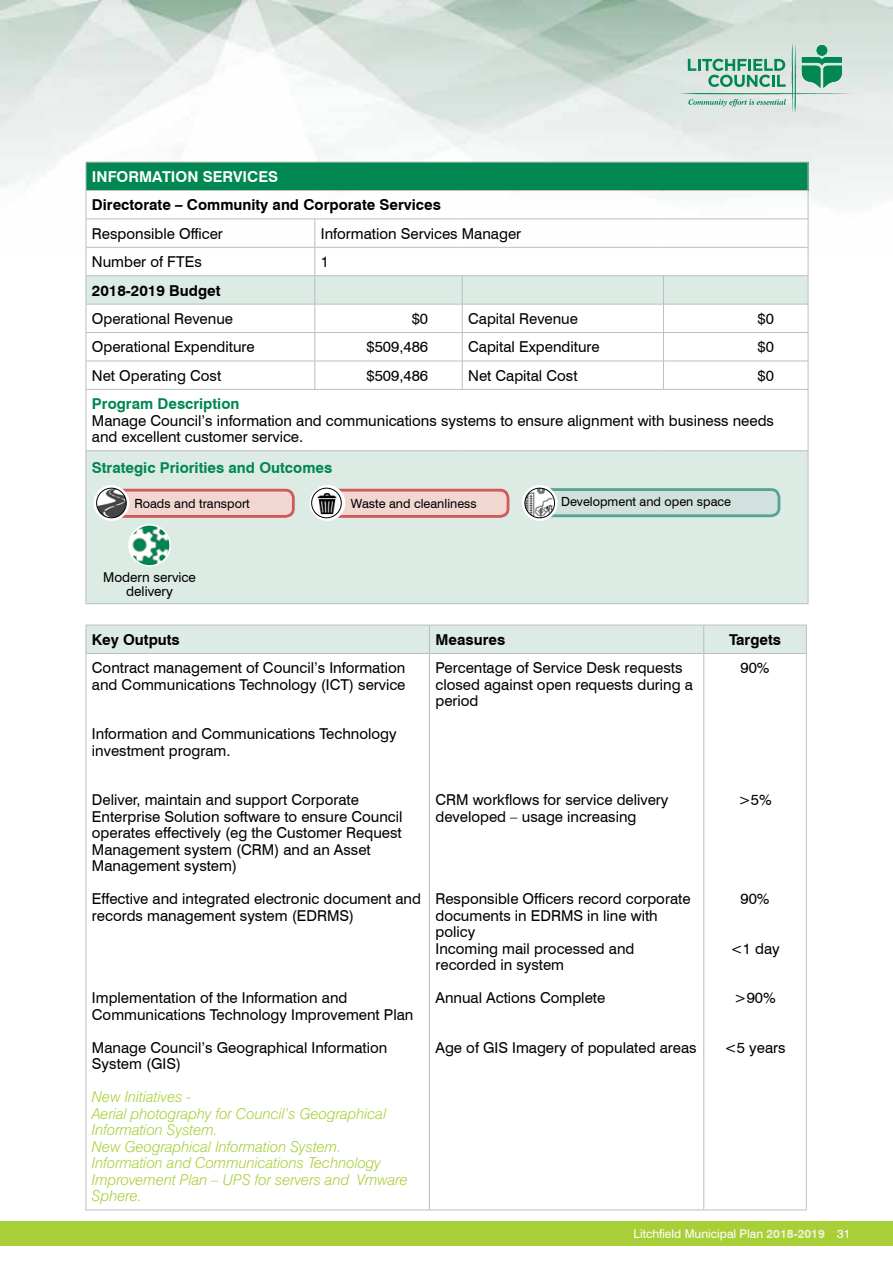
<style>
.page{position:relative;width:893px;height:1263px;background:#fff}
.page>*{position:absolute;margin:0;border:0;box-sizing:border-box;transform-origin:0 0}
.t1{font:15px/16.5px "Swiss 721 BT";color:#000}
.t2{font:italic 300 15px/16.5px "Swiss 721 BT";color:#a9cf38}
.t3{font:700 15px "Swiss 721 BT";color:#000}
.t4{font:700 15px "Swiss 721 BT";color:#008752}
.t5{font:700 15px "Swiss 721 BT";color:#fff}
.t6{font:13.5px/13.5px "Swiss 721 BT";color:#000;text-align:center}
.t7{font:12.6px "Swiss 721 BT";color:#000}
.t8{font:12px "Swiss 721 BT";color:#fff}
.s1{font-weight:700;color:#ebf3d5}
</style>
<div class="page">
<div style="left:0;top:1221px;width:893px;height:24px;background:#a9cf38"></div>
<svg style="left:680px;top:43px;width:170px;height:70px;background:#b0d2c5"></svg>
<div style="left:86px;top:162px;width:722px;height:28px;background:#008752"></div>
<svg style="left:87px;top:276px;width:721px;height:327px;fill:#dcebe3"></svg>
<hr style="left:86px;top:162px;width:229px;height:1px;background:#bcbec0">
<hr style="left:315px;top:162px;width:147px;height:1px;background:#bcbec0">
<hr style="left:462px;top:162px;width:201px;height:1px;background:#bcbec0">
<hr style="left:663px;top:162px;width:145px;height:1px;background:#bcbec0">
<hr style="left:86px;top:190px;width:229px;height:1px;background:#bcbec0">
<hr style="left:315px;top:190px;width:147px;height:1px;background:#bcbec0">
<hr style="left:462px;top:190px;width:201px;height:1px;background:#bcbec0">
<hr style="left:663px;top:190px;width:145px;height:1px;background:#bcbec0">
<hr style="left:86px;top:219px;width:229px;height:1px;background:#bcbec0">
<hr style="left:315px;top:219px;width:147px;height:1px;background:#bcbec0">
<hr style="left:462px;top:219px;width:201px;height:1px;background:#bcbec0">
<hr style="left:663px;top:219px;width:145px;height:1px;background:#bcbec0">
<hr style="left:86px;top:247px;width:229px;height:1px;background:#bcbec0">
<hr style="left:315px;top:247px;width:147px;height:1px;background:#bcbec0">
<hr style="left:462px;top:247px;width:201px;height:1px;background:#bcbec0">
<hr style="left:663px;top:247px;width:145px;height:1px;background:#bcbec0">
<hr style="left:86px;top:275px;width:229px;height:1px;background:#bcbec0">
<hr style="left:315px;top:275px;width:147px;height:1px;background:#bcbec0">
<hr style="left:462px;top:275px;width:201px;height:1px;background:#bcbec0">
<hr style="left:663px;top:275px;width:145px;height:1px;background:#bcbec0">
<hr style="left:86px;top:304px;width:229px;height:1px;background:#bcbec0">
<hr style="left:315px;top:304px;width:147px;height:1px;background:#bcbec0">
<hr style="left:462px;top:304px;width:201px;height:1px;background:#bcbec0">
<hr style="left:663px;top:304px;width:145px;height:1px;background:#bcbec0">
<hr style="left:86px;top:332px;width:229px;height:1px;background:#bcbec0">
<hr style="left:315px;top:332px;width:147px;height:1px;background:#bcbec0">
<hr style="left:462px;top:332px;width:201px;height:1px;background:#bcbec0">
<hr style="left:663px;top:332px;width:145px;height:1px;background:#bcbec0">
<hr style="left:86px;top:361px;width:229px;height:1px;background:#bcbec0">
<svg style="left:86px;top:162px;width:1px;height:227px"></svg>
<hr style="left:315px;top:361px;width:147px;height:1px;background:#bcbec0">
<svg style="left:315px;top:219px;width:1px;height:170px"></svg>
<hr style="left:462px;top:361px;width:201px;height:1px;background:#bcbec0">
<svg style="left:462px;top:276px;width:1px;height:113px"></svg>
<hr style="left:663px;top:361px;width:145px;height:1px;background:#bcbec0">
<svg style="left:663px;top:276px;width:1px;height:113px"></svg>
<svg style="left:808px;top:162px;width:1px;height:227px"></svg>
<hr style="left:86px;top:389px;width:229px;height:1px;background:#bcbec0">
<hr style="left:86px;top:389px;width:1px;height:62px;background:#bcbec0">
<hr style="left:315px;top:389px;width:147px;height:1px;background:#bcbec0">
<hr style="left:462px;top:389px;width:201px;height:1px;background:#bcbec0">
<hr style="left:663px;top:389px;width:145px;height:1px;background:#bcbec0">
<hr style="left:808px;top:389px;width:1px;height:62px;background:#bcbec0">
<hr style="left:86px;top:450px;width:229px;height:1px;background:#bcbec0">
<hr style="left:86px;top:451px;width:1px;height:152px;background:#bcbec0">
<hr style="left:315px;top:450px;width:147px;height:1px;background:#bcbec0">
<hr style="left:462px;top:450px;width:201px;height:1px;background:#bcbec0">
<hr style="left:663px;top:450px;width:145px;height:1px;background:#bcbec0">
<hr style="left:808px;top:451px;width:1px;height:152px;background:#bcbec0">
<hr style="left:86px;top:603px;width:229px;height:1px;background:#bcbec0">
<hr style="left:315px;top:603px;width:147px;height:1px;background:#bcbec0">
<hr style="left:462px;top:603px;width:201px;height:1px;background:#bcbec0">
<hr style="left:663px;top:603px;width:145px;height:1px;background:#bcbec0">
<div style="left:86px;top:625px;width:721px;height:28px;background:#dcebe3"></div>
<hr style="left:86px;top:653px;width:343px;height:1px;background:#bcbec0">
<hr style="left:86px;top:654px;width:1px;height:556px;background:#bcbec0">
<hr style="left:429px;top:653px;width:275px;height:1px;background:#bcbec0">
<hr style="left:429px;top:654px;width:1px;height:556px;background:#bcbec0">
<hr style="left:704px;top:653px;width:102px;height:1px;background:#bcbec0">
<hr style="left:703px;top:654px;width:1px;height:556px;background:#bcbec0">
<hr style="left:806px;top:654px;width:1px;height:556px;background:#bcbec0">
<hr style="left:86px;top:1210px;width:343px;height:1px;background:#bcbec0">
<hr style="left:429px;top:1210px;width:275px;height:1px;background:#bcbec0">
<hr style="left:704px;top:1210px;width:102px;height:1px;background:#bcbec0">
<div style="left:323px;top:490px;width:185px;height:26px;background:#f2d7d1;border-radius:8px"></div>
<div style="left:322px;top:489px;width:187px;height:29px;border:3px solid #d05a5a;border-radius:8px"></div>
<svg style="left:310px;top:485px;width:35px;height:36px"></svg>
<img style="left:317px;top:493px;width:21px;height:21px">
<div style="left:311px;top:488px;width:31px;height:30px;border:1px solid #000;border-radius:50%"></div>
<div style="left:116px;top:490px;width:177px;height:26px;background:#f2d7d1;border-radius:8px"></div>
<div style="left:114px;top:489px;width:181px;height:29px;border:3px solid #d05a5a;border-radius:8px"></div>
<svg style="left:94px;top:485px;width:35px;height:36px"></svg>
<img style="left:97px;top:488px;width:29px;height:30px;border-radius:15px">
<div style="left:96px;top:488px;width:31px;height:30px;border:1px solid #000;border-radius:50%"></div>
<div style="left:543px;top:490px;width:236px;height:26px;background:#d1e1dd;border-radius:8px"></div>
<div style="left:541px;top:488px;width:239px;height:29px;border:3px solid #57a395;border-radius:8px"></div>
<svg style="left:522px;top:485px;width:36px;height:36px"></svg>
<img style="left:525px;top:488px;width:27px;height:30px">
<div style="left:524px;top:488px;width:31px;height:30px;border:1px solid #000;border-radius:50%"></div>
<img style="left:129px;top:525px;width:41px;height:41px;border-radius:21px">
<div style="left:128px;top:524px;width:43px;height:43px;border:2px solid #fff;border-radius:50%"></div>
<p class="t5" style="left:92px;top:168px;width:188px">INFORMATION SERVICES</p>
<p class="t3" style="left:92px;top:196px;width:350px">Directorate – Community and Corporate Services</p>
<p class="t1" style="left:92px;top:225px;width:133px">Responsible Officer</p>
<p class="t1" style="left:321px;top:225px;width:202px">Information Services Manager</p>
<p class="t1" style="left:92px;top:254px;width:111px">Number of FTEs</p>
<p class="t1" style="left:321px;top:254px;width:10px">1</p>
<p class="t3" style="left:92px;top:281px;width:130px">2018-2019 Budget</p>
<p class="t1" style="left:92px;top:310px;width:143px">Operational Revenue</p>
<p class="t1" style="left:412px;top:310px;width:18px">$0</p>
<p class="t1" style="left:468px;top:310px;width:111px">Capital Revenue</p>
<p class="t1" style="left:758px;top:310px;width:18px">$0</p>
<p class="t1" style="left:92px;top:339px;width:164px">Operational Expenditure</p>
<p class="t1" style="left:366px;top:339px;width:63px">$509,486</p>
<p class="t1" style="left:468px;top:339px;width:133px">Capital Expenditure</p>
<p class="t1" style="left:758px;top:339px;width:18px">$0</p>
<p class="t1" style="left:92px;top:367px;width:131px">Net Operating Cost</p>
<p class="t1" style="left:366px;top:367px;width:63px">$509,486</p>
<p class="t1" style="left:468px;top:367px;width:111px">Net Capital Cost</p>
<p class="t1" style="left:758px;top:367px;width:18px">$0</p>
<p class="t4" style="left:92px;top:395px;width:149px">Program Description</p>
<p class="t1" style="left:92px;top:412px;width:684px">Manage Council’s information and communications systems to ensure alignment with business needs and excellent customer service.</p>
<p class="t4" style="left:92px;top:459px;width:242px">Strategic Priorities and Outcomes</p>
<p class="t7" style="left:134px;top:496px;width:117px">Roads and transport</p>
<p class="t7" style="left:351px;top:496px;width:127px">Waste and cleanliness</p>
<p class="t7" style="left:561px;top:494px;width:171px">Development and open space</p>
<p class="t6" style="left:103px;top:571px;width:94px">Modern service delivery</p>
<p class="t3" style="left:92px;top:630px;width:89px">Key Outputs</p>
<p class="t3" style="left:435px;top:630px;width:71px">Measures</p>
<p class="t3" style="left:729px;top:630px;width:53px">Targets</p>
<p class="t1" style="left:92px;top:660px;width:315px">Contract management of Council’s Information and Communications Technology (ICT) service</p>
<p class="t1" style="left:92px;top:726px;width:306px">Information and Communications Technology investment program.</p>
<p class="t1" style="left:92px;top:792px;width:312px">Deliver, maintain and support Corporate Enterprise Solution software to ensure Council operates effectively (eg the Customer Request Management system (CRM) and an Asset Management system)</p>
<p class="t1" style="left:92px;top:891px;width:331px">Effective and integrated electronic document and records management system (EDRMS)</p>
<p class="t1" style="left:435px;top:660px;width:259px">Percentage of Service Desk requests closed against open requests during a period</p>
<p class="t1" style="left:740px;top:660px;width:31px">90%</p>
<p class="t1" style="left:435px;top:792px;width:235px">CRM workflows for service delivery developed – usage increasing</p>
<p class="t1" style="left:738px;top:792px;width:35px">&gt;5%</p>
<p class="t1" style="left:435px;top:891px;width:257px">Responsible Officers record corporate documents in EDRMS in line with policy<br>Incoming mail processed and recorded in system</p>
<p class="t1" style="left:435px;top:990px;width:171px">Annual Actions Complete</p>
<p class="t1" style="left:435px;top:1039px;width:263px">Age of GIS Imagery of populated areas</p>
<p class="t1" style="left:740px;top:891px;width:31px">90%</p>
<p class="t1" style="left:730px;top:940px;width:51px">&lt;1 day</p>
<p class="t1" style="left:734px;top:990px;width:43px">&gt;90%</p>
<p class="t1" style="left:724px;top:1039px;width:63px">&lt;5 years</p>
<p class="t1" style="left:92px;top:990px;width:323px">Implementation of the Information and<br>Communications Technology Improvement Plan</p>
<p class="t1" style="left:92px;top:1039px;width:297px">Manage Council’s Geographical Information<br>System (GIS)</p>
<p class="t2" style="left:92px;top:1089px;width:318px">New Initiatives -<br>Aerial photography for Council’s Geographical<br>Information System.<br>New Geographical Information System.<br>Information and Communications Technology<br>Improvement Plan – UPS for servers and Vmware<br>Sphere.</p>
<p class="t8" style="left:634px;top:1226px;width:218px">Litchfield Municipal Plan <span class="s1">2018-2019</span> 31</p>
</div>
